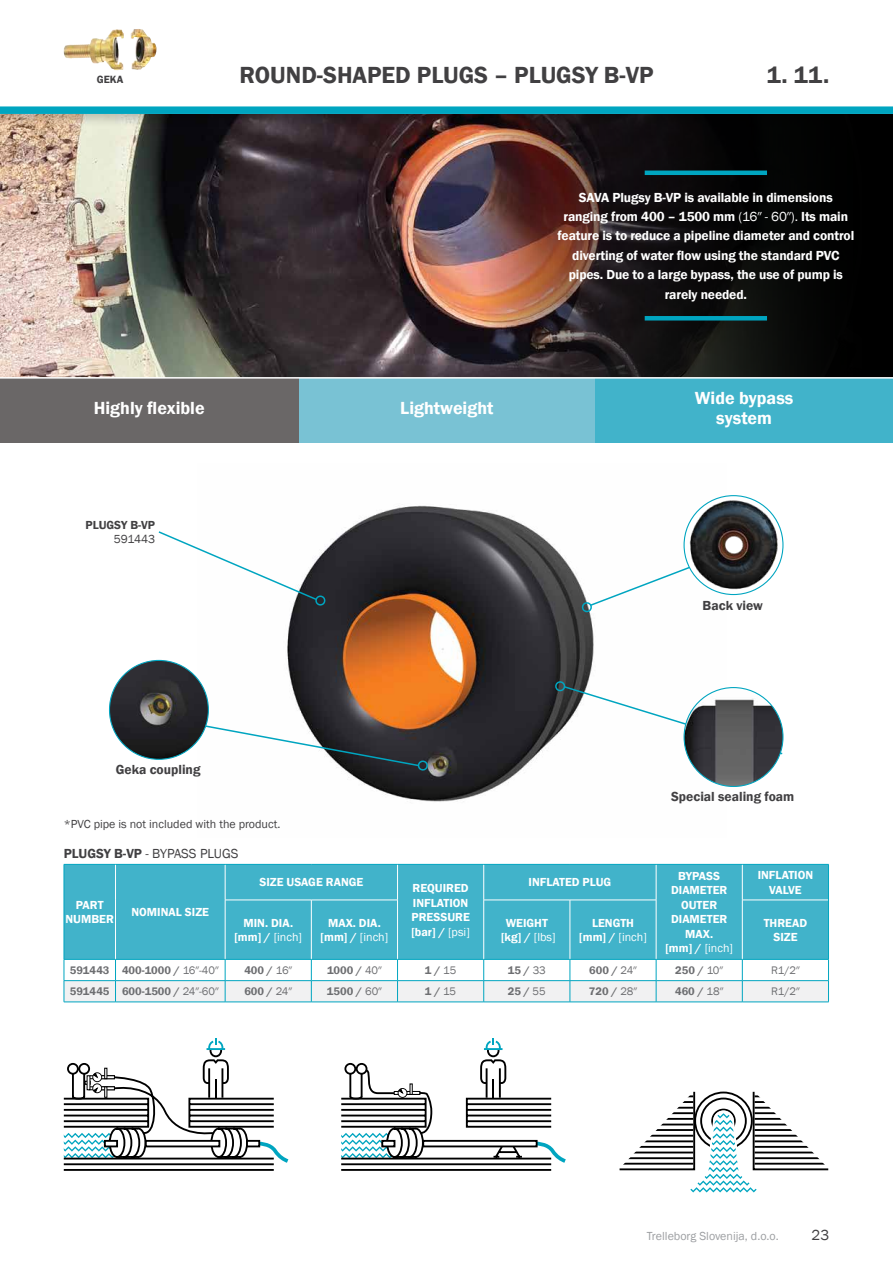
<style>
.page{position:relative;width:893px;height:1263px;background:#fff}
.page>*{position:absolute;margin:0;border:0;box-sizing:border-box;transform-origin:0 0}
.t1{font:600 24px "Franklin Gothic";color:#414042}
.t2{font:600 18px/19.5px "Franklin Gothic";color:#fff;text-align:center}
.t3{font:15px "Franklin Gothic";color:#414042}
.t4{font:600 13.5px/19.5px "Franklin Gothic";letter-spacing:-.01em;color:#fff;text-align:center}
.t5{font:600 13.5px "Franklin Gothic";color:#414042}
.t6{font:13.5px "Franklin Gothic";color:#414042}
.t7{font:600 12px/14.4px "Franklin Gothic";color:#fff;text-align:center}
.t8{font:12px "Franklin Gothic";color:#414042}
.t9{font:12px "Franklin Gothic";color:#9d9fa2}
.t10{font:600 12px "Franklin Gothic";color:#414042}
.t11{font:600 11.25px "Franklin Gothic";color:#6d6e71}
.t12{font:11.25px "Franklin Gothic";color:#6d6e71}
.t13{font:600 10.8px "Franklin Gothic";color:#414042}
.s1{font-weight:400}
.s2{font-weight:600}
</style>
<div class="page">
<img style="left:198px;top:495px;width:528px;height:307px">
<div style="left:298px;top:378px;width:297px;height:64px;background:#79c2d4"></div>
<div style="left:0;top:378px;width:298px;height:64px;background:#6a6767"></div>
<div style="left:595px;top:377px;width:298px;height:65px;background:#41b3ca"></div>
<img style="left:0;top:127px;width:480px;height:250px">
<div style="left:0;top:0;width:893px;height:127px;background:#000;opacity:.2"></div>
<div style="left:0;top:0;width:893px;height:114px;background:#fff"></div>
<div style="left:555px;top:681px;width:10px;height:10px;border:2px solid #00a5c0;border-radius:50%"></div>
<svg style="left:563px;top:685px;width:221px;height:70px"></svg>
<svg style="left:480px;top:114px;width:413px;height:263px;background:#221816"></svg>
<hr style="left:645px;top:316px;width:122px;height:4px;background:#00a5c0">
<hr style="left:645px;top:171px;width:122px;height:4px;background:#00a5c0">
<hr style="left:0;top:377px;width:893px;height:2px;background:#fff">
<div style="left:65px;top:865px;width:763px;height:94px;background:#41b3ca"></div>
<hr style="left:115px;top:864px;width:1px;height:36px;background:#fff">
<hr style="left:115px;top:900px;width:1px;height:59px;background:#fff">
<hr style="left:225px;top:864px;width:1px;height:36px;background:#fff">
<hr style="left:397px;top:864px;width:1px;height:36px;background:#fff">
<hr style="left:483px;top:864px;width:1px;height:36px;background:#fff">
<hr style="left:656px;top:864px;width:1px;height:36px;background:#fff">
<hr style="left:225px;top:900px;width:1px;height:59px;background:#fff">
<hr style="left:225px;top:900px;width:86px;height:1px;background:#fff">
<hr style="left:311px;top:900px;width:1px;height:59px;background:#fff">
<hr style="left:397px;top:900px;width:1px;height:59px;background:#fff">
<hr style="left:311px;top:900px;width:87px;height:1px;background:#fff">
<hr style="left:483px;top:900px;width:1px;height:59px;background:#fff">
<hr style="left:484px;top:900px;width:86px;height:1px;background:#fff">
<hr style="left:570px;top:900px;width:1px;height:59px;background:#fff">
<hr style="left:656px;top:900px;width:1px;height:59px;background:#fff">
<hr style="left:570px;top:900px;width:86px;height:1px;background:#fff">
<hr style="left:742px;top:900px;width:86px;height:1px;background:#fff">
<hr style="left:742px;top:864px;width:1px;height:36px;background:#fff">
<hr style="left:742px;top:900px;width:1px;height:59px;background:#fff">
<hr style="left:64px;top:864px;width:52px;height:1px;background:#00a5c0">
<hr style="left:64px;top:864px;width:1px;height:36px;background:#00a5c0">
<hr style="left:116px;top:864px;width:109px;height:1px;background:#00a5c0">
<hr style="left:64px;top:900px;width:1px;height:59px;background:#00a5c0">
<hr style="left:225px;top:864px;width:86px;height:1px;background:#00a5c0">
<hr style="left:311px;top:864px;width:87px;height:1px;background:#00a5c0">
<hr style="left:398px;top:864px;width:86px;height:1px;background:#00a5c0">
<hr style="left:484px;top:864px;width:86px;height:1px;background:#00a5c0">
<hr style="left:570px;top:864px;width:86px;height:1px;background:#00a5c0">
<hr style="left:656px;top:864px;width:86px;height:1px;background:#00a5c0">
<hr style="left:742px;top:864px;width:87px;height:1px;background:#00a5c0">
<hr style="left:828px;top:864px;width:1px;height:36px;background:#00a5c0">
<hr style="left:828px;top:900px;width:1px;height:59px;background:#00a5c0">
<svg style="left:64px;top:959px;width:765px;height:43px"></svg>
<hr style="left:64px;top:1002px;width:52px;height:1px;background:#00a5c0">
<hr style="left:116px;top:1002px;width:109px;height:1px;background:#00a5c0">
<hr style="left:225px;top:1002px;width:86px;height:1px;background:#00a5c0">
<hr style="left:311px;top:1002px;width:87px;height:1px;background:#00a5c0">
<hr style="left:398px;top:1002px;width:86px;height:1px;background:#00a5c0">
<hr style="left:484px;top:1002px;width:86px;height:1px;background:#00a5c0">
<hr style="left:570px;top:1002px;width:86px;height:1px;background:#00a5c0">
<hr style="left:656px;top:1002px;width:86px;height:1px;background:#00a5c0">
<hr style="left:742px;top:1002px;width:87px;height:1px;background:#00a5c0">
<svg style="left:582px;top:551px;width:144px;height:63px"></svg>
<svg style="left:158px;top:530px;width:167px;height:77px"></svg>
<svg style="left:204px;top:724px;width:224px;height:48px"></svg>
<img style="left:684px;top:496px;width:99px;height:98px;border-radius:49px">
<img style="left:684px;top:687px;width:99px;height:99px;border-radius:49px">
<img style="left:109px;top:660px;width:99px;height:99px;border-radius:49px">
<div style="left:0;top:106px;width:893px;height:8px;background:#00a5c0"></div>
<img style="left:79px;top:29px;width:77px;height:41px">
<svg style="left:63px;top:1038px;width:226px;height:133px"></svg>
<svg style="left:341px;top:1038px;width:225px;height:133px"></svg>
<svg style="left:619px;top:1091px;width:210px;height:101px"></svg>
<p class="t13" style="left:97px;top:73px;width:28px">GEKA</p>
<h1 class="t1" style="left:239px;top:60px;width:416px">ROUND-SHAPED PLUGS – PLUGSY B-VP</h1>
<h1 class="t1" style="left:767px;top:60px;width:64px">1. 11.</h1>
<p class="t4" style="left:557px;top:187px;width:298px">SAVA Plugsy B-VP is available in dimensions ranging from 400 – 1500 mm <span class="s1">(16″ - 60″).</span> Its main feature is to reduce a pipeline diameter and control diverting of water flow using the standard PVC pipes. Due to a large bypass, the use of pump is rarely needed.</p>
<h2 class="t2" style="left:94px;top:399px;width:112px">Highly flexible</h2>
<h2 class="t2" style="left:695px;top:389px;width:100px">Wide bypass system</h2>
<h2 class="t2" style="left:400px;top:398px;width:95px">Lightweight</h2>
<p class="t10" style="left:86px;top:518px;width:71px">PLUGSY B-VP</p>
<p class="t8" style="left:114px;top:531px;width:43px">591443</p>
<p class="t5" style="left:116px;top:761px;width:86px">Geka coupling</p>
<p class="t8" style="left:64px;top:816px;width:218px">*PVC pipe is not included with the product.</p>
<p class="t6" style="left:64px;top:845px;width:176px"><span class="s2">PLUGSY B-VP</span> - BYPASS PLUGS</p>
<p class="t5" style="left:703px;top:597px;width:62px">Back view</p>
<p class="t5" style="left:671px;top:789px;width:125px">Special sealing foam</p>
<p class="t7" style="left:66px;top:898px;width:50px">PART<br>NUMBER</p>
<p class="t7" style="left:132px;top:905px;width:79px">NOMINAL SIZE</p>
<p class="t7" style="left:528px;top:875px;width:84px">INFLATED PLUG</p>
<p class="t7" style="left:665px;top:869px;width:69px">BYPASS<br>DIAMETER<br>OUTER<br>DIAMETER<br>MAX.<br>[mm] / <span class="s1">[inch]</span></p>
<p class="t7" style="left:758px;top:868px;width:57px">INFLATION<br>VALVE</p>
<p class="t7" style="left:259px;top:875px;width:105px">SIZE USAGE RANGE</p>
<p class="t7" style="left:411px;top:881px;width:60px;text-align:left">REQUIRED<br>INFLATION<br>PRESSURE [bar] / <span class="s1">[psi]</span></p>
<p class="t7" style="left:234px;top:915px;width:69px">MIN. DIA. [mm] / <span class="s1">[inch]</span></p>
<p class="t7" style="left:321px;top:915px;width:69px">MAX. DIA. [mm] / <span class="s1">[inch]</span></p>
<p class="t7" style="left:501px;top:915px;width:56px">WEIGHT [kg] / <span class="s1">[lbs]</span></p>
<p class="t7" style="left:579px;top:915px;width:69px">LENGTH [mm] / <span class="s1">[inch]</span></p>
<p class="t7" style="left:764px;top:915px;width:45px">THREAD<br>SIZE</p>
<p class="t11" style="left:70px;top:963px;width:150px">591443 400-1000 / <span class="s1">16″-40″</span></p>
<p class="t11" style="left:244px;top:963px;width:49px">400 / <span class="s1">16″</span></p>
<p class="t11" style="left:327px;top:963px;width:56px">1000 / <span class="s1">40″</span></p>
<p class="t11" style="left:425px;top:963px;width:33px">1 / <span class="s1">15</span></p>
<p class="t11" style="left:508px;top:963px;width:40px">15 / <span class="s1">33</span></p>
<p class="t11" style="left:589px;top:963px;width:49px">600 / <span class="s1">24″</span></p>
<p class="t11" style="left:675px;top:963px;width:49px">250 / <span class="s1">10″</span></p>
<p class="t12" style="left:771px;top:963px;width:30px">R1/2″</p>
<p class="t11" style="left:70px;top:984px;width:150px">591445 600-1500 / <span class="s1">24″-60″</span></p>
<p class="t11" style="left:244px;top:984px;width:49px">600 / <span class="s1">24″</span></p>
<p class="t11" style="left:327px;top:984px;width:56px">1500 / <span class="s1">60″</span></p>
<p class="t11" style="left:425px;top:984px;width:33px">1 / <span class="s1">15</span></p>
<p class="t11" style="left:508px;top:984px;width:40px">25 / <span class="s1">55</span></p>
<p class="t11" style="left:589px;top:984px;width:50px">720 / <span class="s1">28″</span></p>
<p class="t11" style="left:675px;top:984px;width:50px">460 / <span class="s1">18″</span></p>
<p class="t12" style="left:771px;top:984px;width:30px">R1/2″</p>
<p class="t9" style="left:647px;top:1229px;width:133px">Trelleborg Slovenija, d.o.o.</p>
<p class="t3" style="left:812px;top:1226px;width:19px">23</p>
</div>
